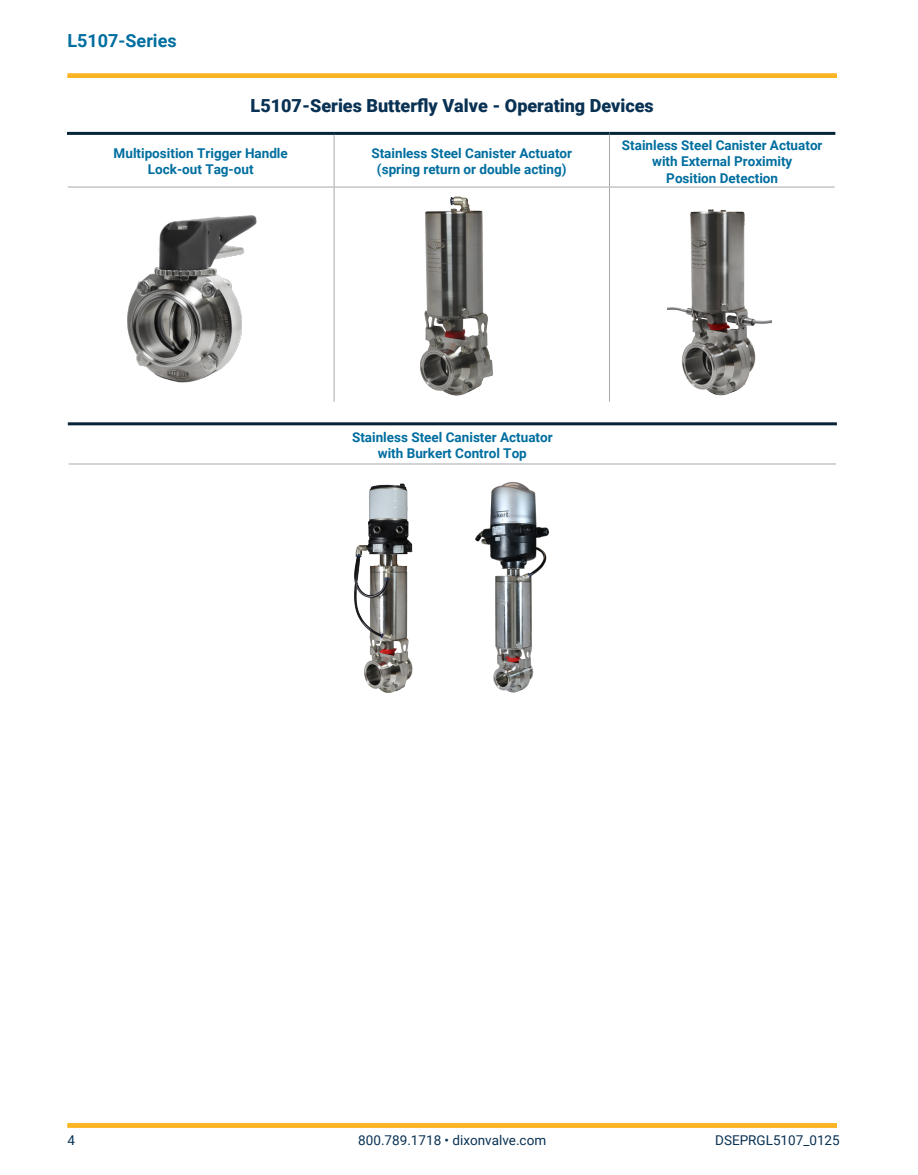
<style>
.page{position:relative;width:918px;height:1175px;background:#fff}
.page>*{position:absolute;margin:0;border:0;box-sizing:border-box;transform-origin:0 0}
._2020_Product_Name{font:900 18px "Roboto";color:#093153}
.t1{font:700 18px "Roboto";color:#006e9f}
._2020_Table_Header{font:700 13.5px/16.2px "Roboto";color:#006e9f;text-align:center}
.t2{font:13.5px "Roboto";color:#093153}
</style>
<div class="page">
<div style="left:68px;top:73px;width:769px;height:5px;background:#fcb424"></div>
<hr style="left:68px;top:1123px;width:769px;height:4px;background:#fcb424">
<hr style="left:609px;top:132px;width:226px;height:3px;background:#052438">
<hr style="left:67px;top:132px;width:267px;height:3px;background:#052438">
<hr style="left:68px;top:187px;width:266px;height:1px;background:#a8a9ad">
<hr style="left:609px;top:187px;width:226px;height:1px;background:#a8a9ad">
<hr style="left:334px;top:132px;width:275px;height:3px;background:#052438">
<hr style="left:334px;top:135px;width:1px;height:52px;background:#a8a9ad">
<hr style="left:609px;top:135px;width:1px;height:52px;background:#a8a9ad">
<hr style="left:334px;top:187px;width:275px;height:1px;background:#a8a9ad">
<hr style="left:334px;top:187px;width:1px;height:214px;background:#a8a9ad">
<hr style="left:609px;top:187px;width:1px;height:214px;background:#a8a9ad">
<hr style="left:68px;top:422px;width:769px;height:3px;background:#052438">
<hr style="left:69px;top:463px;width:767px;height:1px;background:#a8a9ad">
<img style="left:420px;top:196px;width:73px;height:200px">
<img style="left:354px;top:483px;width:59px;height:210px">
<img style="left:668px;top:209px;width:104px;height:187px">
<img style="left:475px;top:481px;width:75px;height:212px">
<img style="left:127px;top:215px;width:130px;height:168px">
<p class="t1" style="left:68px;top:28px;width:111px">L5107-Series</p>
<p class="_2020_Product_Name" style="left:251px;top:93px;width:405px">L5107-Series Butterfly Valve - Operating Devices</p>
<p class="_2020_Table_Header" style="left:114px;top:145px;width:176px">Multiposition Trigger Handle</p>
<p class="_2020_Table_Header" style="left:148px;top:161px;width:107px">Lock-out Tag-out</p>
<p class="_2020_Table_Header" style="left:622px;top:137px;width:202px">Stainless Steel Canister Actuator with External Proximity</p>
<p class="_2020_Table_Header" style="left:666px;top:169px;width:113px">Position Detection</p>
<p class="_2020_Table_Header" style="left:371px;top:145px;width:202px">Stainless Steel Canister Actuator</p>
<p class="_2020_Table_Header" style="left:377px;top:161px;width:191px">(spring return or double acting)</p>
<p class="_2020_Table_Header" style="left:352px;top:428px;width:202px">Stainless Steel Canister Actuator</p>
<p class="_2020_Table_Header" style="left:378px;top:445px;width:151px">with Burkert Control Top</p>
<p class="t2" style="left:68px;top:1131px;width:9px">4</p>
<p class="t2" style="left:358px;top:1131px;width:189px">800.789.1718 • dixonvalve.com</p>
<p class="t2" style="left:715px;top:1131px;width:126px">DSEPRGL5107_0125</p>
</div>
